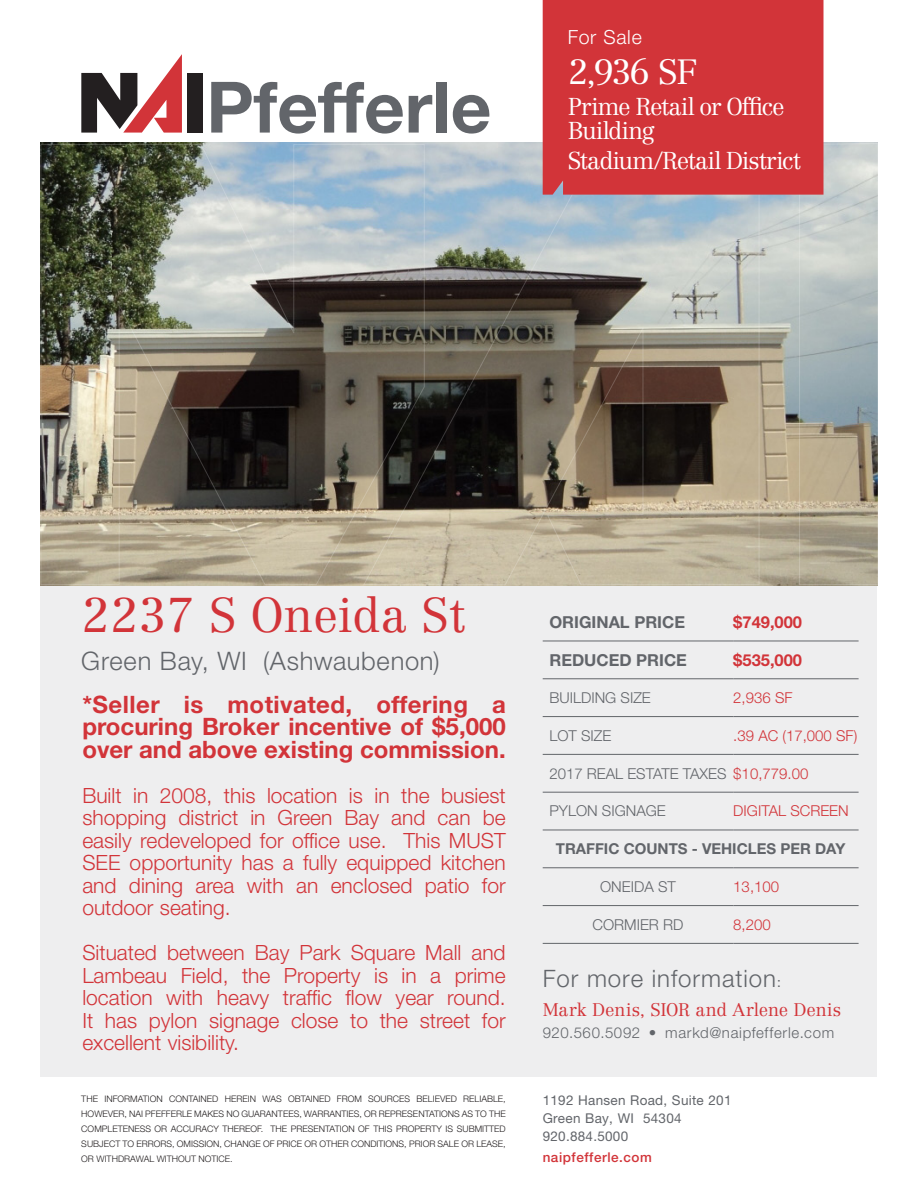
<style>
.page{position:relative;width:918px;height:1188px;background:#fff}
.page>*{position:absolute;margin:0;border:0;box-sizing:border-box;transform-origin:0 0}
.t1{font:300 48px "Centennial LT Std";color:#d23439}
.t2{font:300 34.5px "Centennial LT Std";color:#fff}
.t3{font:300 25.5px "Helvetica Neue LT Std";letter-spacing:.025em;color:#62656a}
.Subhead{font:700 24px/22.5px "Helvetica Neue LT Std";color:#d23439;text-align:justify}
.t4{font:300 24px/24px "Centennial LT Std";letter-spacing:-.03em;color:#fff}
.t5{font:300 24px "Helvetica Neue LT Std";letter-spacing:.04em;color:#62656a}
.Subhead-2{font:300 21px/22.5px "Helvetica Neue LT Std";color:#d23439;text-align:justify}
.t6{font:300 19.5px "Helvetica Neue LT Std";letter-spacing:.04em;color:#fff}
.t7{font:300 18px "Centennial LT Std";letter-spacing:-.005em;color:#d23439}
.t8{font:700 16.5px "Helvetica Neue LT Std";color:#62656a}
.t9{font:700 16.5px "Helvetica Neue LT Std";color:#d23439}
.t10{font:300 15px "Helvetica Neue LT Std";color:#62656a}
.t11{font:300 15px "Helvetica Neue LT Std";color:#d23439}
.t12{font:300 15px "Helvetica Neue LT Std";letter-spacing:.045em;color:#62656a}
.t13{font:700 15px "Helvetica Neue LT Std";color:#62656a}
.t14{font:13.5px/18px "Helvetica Neue LT Std";letter-spacing:.02em;color:#62656a}
.t15{font:500 13.5px "Helvetica Neue LT Std";letter-spacing:.04em;color:#d23439}
.t16{font:300 9px/15.1px "Helvetica Neue LT Std";color:#231f20;text-align:justify}
.s1{font-weight:400;font-size:13.5px}
</style>
<div class="page">
<div style="left:40px;top:476px;width:838px;height:601px;background:#eeeeef"></div>
<hr style="left:543px;top:641px;width:190px;height:1px;background:#62656a">
<hr style="left:733px;top:641px;width:126px;height:1px;background:#62656a">
<hr style="left:543px;top:678px;width:190px;height:1px;background:#62656a">
<hr style="left:733px;top:678px;width:126px;height:1px;background:#62656a">
<hr style="left:543px;top:716px;width:190px;height:1px;background:#62656a">
<hr style="left:733px;top:716px;width:126px;height:1px;background:#62656a">
<hr style="left:543px;top:754px;width:190px;height:1px;background:#62656a">
<hr style="left:733px;top:754px;width:126px;height:1px;background:#62656a">
<hr style="left:543px;top:792px;width:190px;height:1px;background:#62656a">
<hr style="left:733px;top:792px;width:126px;height:1px;background:#62656a">
<hr style="left:543px;top:830px;width:190px;height:1px;background:#62656a">
<hr style="left:733px;top:830px;width:126px;height:1px;background:#62656a">
<hr style="left:543px;top:867px;width:190px;height:1px;background:#62656a">
<hr style="left:733px;top:867px;width:126px;height:1px;background:#62656a">
<hr style="left:543px;top:905px;width:190px;height:1px;background:#62656a">
<hr style="left:733px;top:905px;width:126px;height:1px;background:#62656a">
<hr style="left:543px;top:943px;width:190px;height:1px;background:#62656a">
<hr style="left:733px;top:943px;width:126px;height:1px;background:#62656a">
<div style="left:187px;top:73px;width:16px;height:60px;background:#231f20"></div>
<svg style="left:81px;top:54px;width:101px;height:79px"></svg>
<svg style="left:211px;top:82px;width:192px;height:52px"></svg>
<svg style="left:409px;top:95px;width:23px;height:38px"></svg>
<div style="left:437px;top:82px;width:10px;height:51px;background:#62656a"></div>
<svg style="left:453px;top:95px;width:36px;height:39px"></svg>
<img style="left:41px;top:143px;width:758px;height:442px">
<img style="left:40px;top:144px;width:323px;height:441px">
<svg style="left:363px;top:144px;width:397px;height:442px;background:#86847b"></svg>
<svg style="left:799px;top:143px;width:79px;height:442px;background:#b0b3aa"></svg>
<div style="left:543px;top:0;width:281px;height:195px;background:#d23439"></div>
<p class="t6" style="left:568px;top:26px;width:76px">For Sale</p>
<p class="t2" style="left:568px;top:51px;width:132px">2,936 SF</p>
<p class="t4" style="left:568px;top:94px;width:219px">Prime Retail or Office<br>Building</p>
<p class="t4" style="left:568px;top:149px;width:235px">Stadium/Retail District</p>
<p class="t1" style="left:81px;top:587px;width:385px">2237 S Oneida St</p>
<p class="t3" style="left:81px;top:645px;width:360px">Green Bay, WI (Ashwaubenon)</p>
<p class="Subhead" style="left:82px;top:692px;width:425px">*Seller is motivated, offering a procuring Broker incentive of $5,000 over and above existing commission.</p>
<p class="Subhead-2" style="left:82px;top:783px;width:425px">Built in 2008, this location is in the busiest shopping district in Green Bay and can be easily redeveloped for office use. This MUST SEE opportunity has a fully equipped kitchen and dining area with an enclosed patio for outdoor seating.</p>
<p class="Subhead-2" style="left:82px;top:941px;width:425px">Situated between Bay Park Square Mall and Lambeau Field, the Property is in a prime location with heavy traffic flow year round.<br>It has pylon signage close to the street for excellent visibility.</p>
<p class="t8" style="left:549px;top:612px;width:137px">ORIGINAL PRICE</p>
<p class="t9" style="left:733px;top:612px;width:70px">$749,000</p>
<p class="t8" style="left:549px;top:650px;width:139px">REDUCED PRICE</p>
<p class="t9" style="left:733px;top:650px;width:70px">$535,000</p>
<p class="t10" style="left:549px;top:689px;width:103px">BUILDING SIZE</p>
<p class="t11" style="left:733px;top:689px;width:61px">2,936 SF</p>
<p class="t10" style="left:549px;top:726px;width:63px">LOT SIZE</p>
<p class="t11" style="left:733px;top:726px;width:125px">.39 AC (17,000 SF)</p>
<p class="t10" style="left:549px;top:764px;width:179px">2017 REAL ESTATE TAXES</p>
<p class="t11" style="left:733px;top:764px;width:77px">$10,779.00</p>
<p class="t10" style="left:549px;top:802px;width:118px">PYLON SIGNAGE</p>
<p class="t11" style="left:733px;top:802px;width:117px">DIGITAL SCREEN</p>
<p class="t13" style="left:556px;top:840px;width:291px">TRAFFIC COUNTS - VEHICLES PER DAY</p>
<p class="t10" style="left:600px;top:878px;width:77px">ONEIDA ST</p>
<p class="t11" style="left:733px;top:878px;width:47px">13,100</p>
<p class="t10" style="left:593px;top:915px;width:92px">CORMIER RD</p>
<p class="t11" style="left:733px;top:915px;width:39px">8,200</p>
<p class="t5" style="left:543px;top:963px;width:240px">For more information<span class="s1">:</span></p>
<p class="t7" style="left:543px;top:999px;width:300px">Mark Denis, SIOR and Arlene Denis</p>
<p class="t12" style="left:543px;top:1024px;width:293px">920.560.5092 • markd@naipfefferle.com</p>
<p class="t16" style="left:81px;top:1091px;width:426px">THE INFORMATION CONTAINED HEREIN WAS OBTAINED FROM SOURCES BELIEVED RELIABLE, HOWEVER, NAI PFEFFERLE MAKES NO GUARANTEES, WARRANTIES, OR REPRESENTATIONS AS TO THE COMPLETENESS OR ACCURACY THEREOF. THE PRESENTATION OF THIS PROPERTY IS SUBMITTED SUBJECT TO ERRORS, OMISSION, CHANGE OF PRICE OR OTHER CONDITIONS, PRIOR SALE OR LEASE, OR WITHDRAWAL WITHOUT NOTICE.</p>
<p class="t14" style="left:543px;top:1091px;width:190px">1192 Hansen Road, Suite 201<br>Green Bay, WI 54304</p>
<p class="t14" style="left:543px;top:1127px;width:87px">920.884.5000</p>
<p class="t15" style="left:543px;top:1149px;width:111px">naipfefferle.com</p>
</div>
